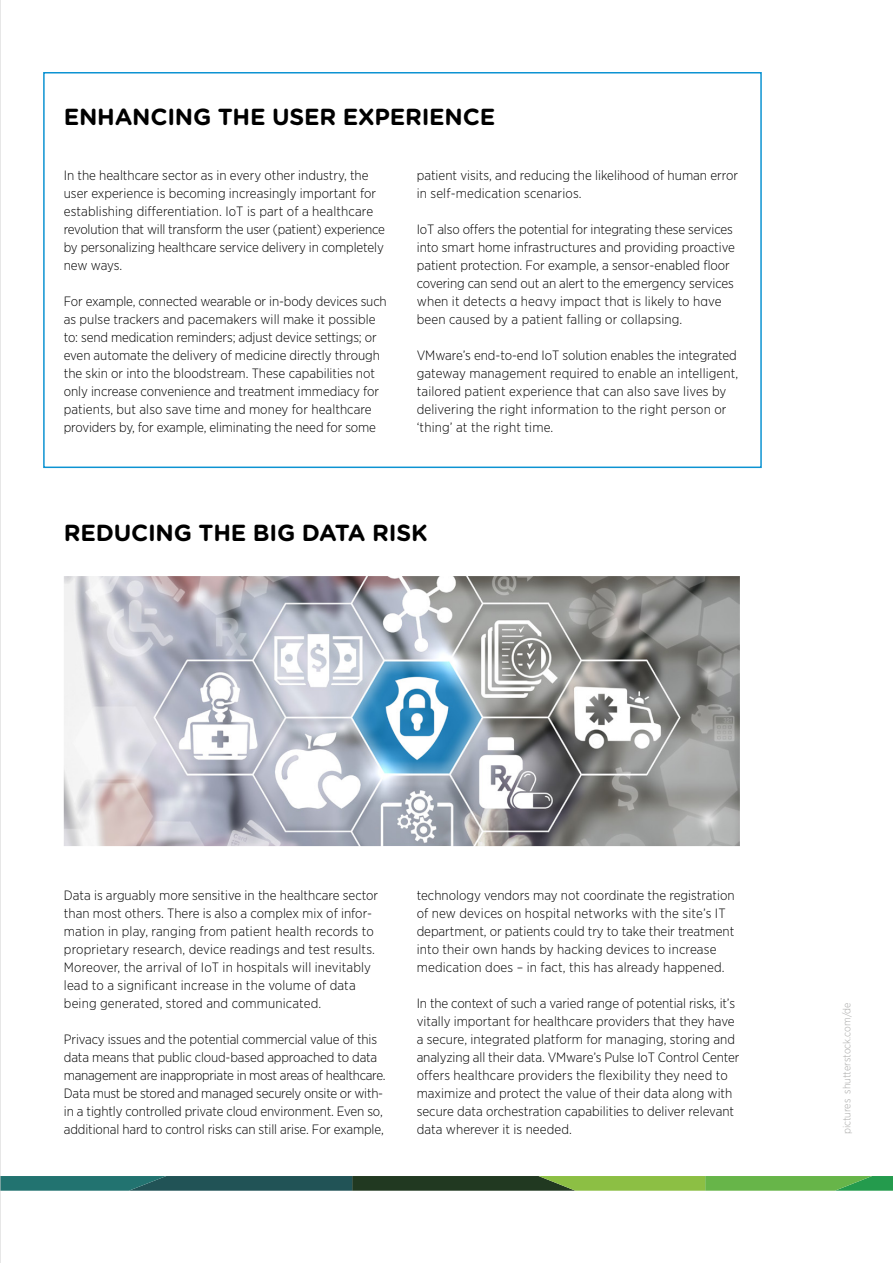
<style>
.page{position:relative;width:893px;height:1263px;background:#fff}
.page>*{position:absolute;margin:0;border:0;box-sizing:border-box;transform-origin:0 0}
.t1{font:700 23.25px "Gotham Rounded";letter-spacing:-.01em;color:#000}
.t2{font:300 13.5px/18px "Gotham Narrow";color:#000}
.t3{font:300 10.5px "Gotham Narrow";color:#a8a8a7}
</style>
<div class="page">
<svg style="left:1px;top:1176px;width:892px;height:15px;background:#427a4c"></svg>
<img style="left:64px;top:576px;width:676px;height:270px">
<div style="left:43px;top:72px;width:719px;height:396px;border:2px solid #0d93d2"></div>
<hr style="left:0;top:0;width:1px;height:1263px;background:#d0d0d0">
<h1 class="t1" style="left:64px;top:100px;width:433px">ENHANCING THE USER EXPERIENCE</h1>
<p class="t2" style="left:64px;top:166px;width:323px">In the healthcare sector as in every other industry, the user experience is becoming increasingly important for establishing differentiation. IoT is part of a healthcare revolution that will transform the user (patient) experience by personalizing healthcare service delivery in completely new ways.</p>
<p class="t2" style="left:64px;top:292px;width:324px">For example, connected wearable or in-body devices such as pulse trackers and pacemakers will make it possible to: send medication reminders; adjust device settings; or even automate the delivery of medicine directly through the skin or into the bloodstream. These capabilities not only increase convenience and treatment immediacy for patients, but also save time and money for healthcare providers by, for example, eliminating the need for some</p>
<p class="t2" style="left:417px;top:166px;width:323px">patient visits, and reducing the likelihood of human error in self-medication scenarios.</p>
<p class="t2" style="left:417px;top:220px;width:320px">IoT also offers the potential for integrating these services into smart home infrastructures and providing proactive patient protection. For example, a sensor-enabled floor covering can send out an alert to the emergency services when it detects a heavy impact that is likely to have been caused by a patient falling or collapsing.</p>
<p class="t2" style="left:417px;top:346px;width:323px">VMware’s end-to-end IoT solution enables the integrated gateway management required to enable an intelligent, tailored patient experience that can also save lives by delivering the right information to the right person or ‘thing’ at the right time.</p>
<h1 class="t1" style="left:64px;top:515px;width:365px">REDUCING THE BIG DATA RISK</h1>
<p class="t2" style="left:64px;top:886px;width:316px">Data is arguably more sensitive in the healthcare sector than most others. There is also a complex mix of infor&shy;mation in play, ranging from patient health records to proprietary research, device readings and test results.<br>Moreover, the arrival of IoT in hospitals will inevitably lead to a significant increase in the volume of data being generated, stored and communicated.</p>
<p class="t2" style="left:64px;top:1030px;width:323px">Privacy issues and the potential commercial value of this data means that public cloud-based approached to data management are inappropriate in most areas of healthcare.<br>Data must be stored and managed securely onsite or with&shy;in a tightly controlled private cloud environment. Even so, additional hard to control risks can still arise. For example,</p>
<p class="t2" style="left:417px;top:886px;width:319px">technology vendors may not coordinate the registration of new devices on hospital networks with the site’s IT department, or patients could try to take their treatment into their own hands by hacking devices to increase medication does – in fact, this has already happened.</p>
<p class="t2" style="left:417px;top:994px;width:324px">In the context of such a varied range of potential risks, it’s vitally important for healthcare providers that they have a secure, integrated platform for managing, storing and analyzing all their data. VMware’s Pulse IoT Control Center offers healthcare providers the flexibility they need to maximize and protect the value of their data along with secure data orchestration capabilities to deliver relevant data wherever it is needed.</p>
<p class="t3" style="left:840px;top:1134px;width:134px;rotate:-90deg">pictures shutterstock.com/de</p>
</div>
